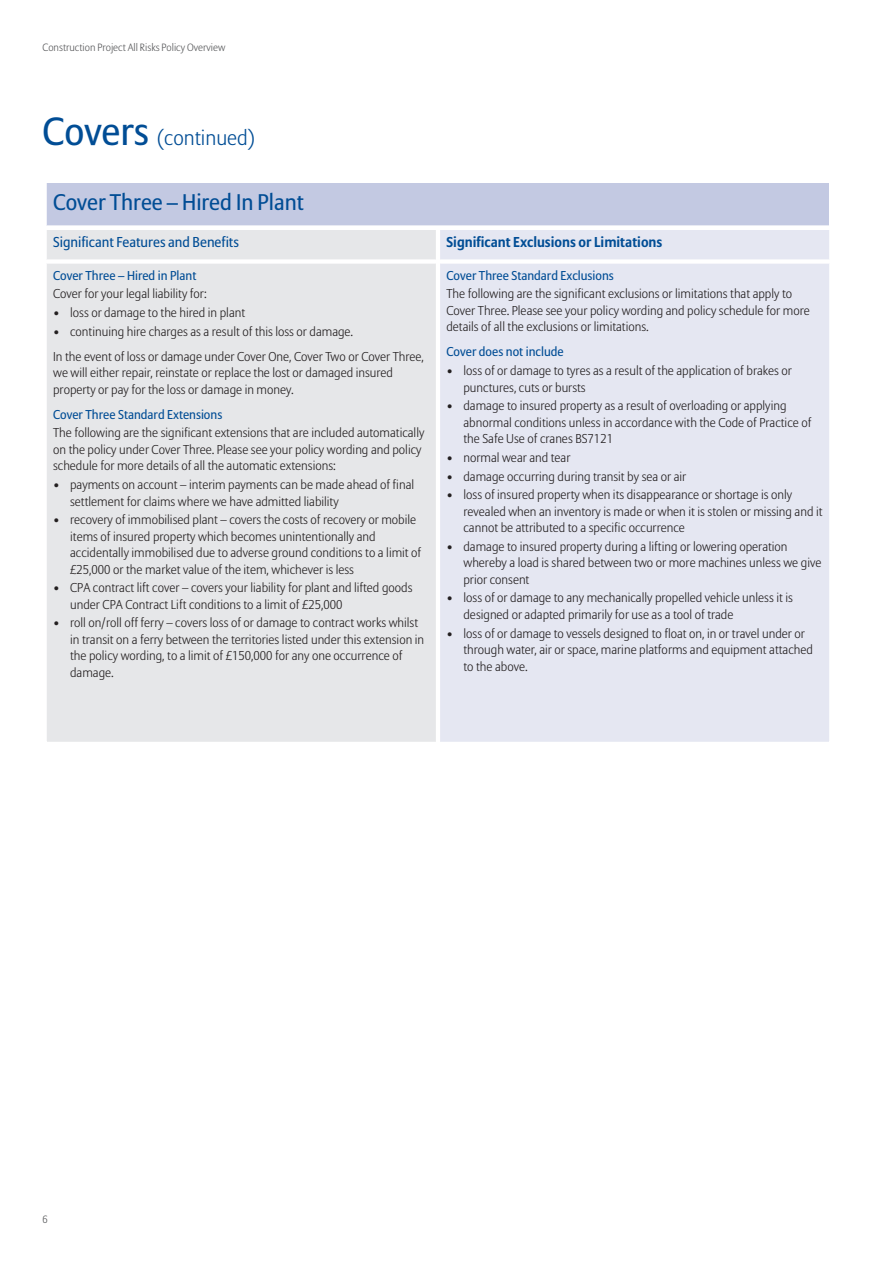
<style>
.page{position:relative;width:893px;height:1263px;background:#fff}
.page>*{position:absolute;margin:0;border:0;box-sizing:border-box;transform-origin:0 0}
.t1{font:22.5px "Allianz Sans";color:#014d95}
.t2{font:300 21px "Allianz Sans";color:#014d95}
.t3{font:700 14.25px "Allianz Sans";color:#014d95}
.t4{font:14.25px "Allianz Sans";color:#014d95}
.t5{font:300 12.75px/16.5px "Allianz Sans";color:#231f20}
.t6{font:12.75px "Allianz Sans";color:#014d95}
.t7{font:300 10.5px "Allianz Sans";color:#57585a}
.s1{font-weight:400;font-size:39px}
</style>
<div class="page">
<svg style="left:46px;top:183px;width:783px;height:559px;background:#e2e4ec"></svg>
<hr style="left:436px;top:230px;width:4px;height:512px;background:#fff">
<div style="left:47px;top:225px;width:782px;height:5px;background:#fff"></div>
<div style="left:47px;top:259px;width:389px;height:5px;background:#fff"></div>
<div style="left:440px;top:259px;width:389px;height:5px;background:#fff"></div>
<p class="t7" style="left:43px;top:43px;width:184px">Construction Project All Risks Policy Overview</p>
<h2 class="t2" style="left:43px;top:129px;width:214px"><span class="s1">Covers</span> (continued)</h2>
<h1 class="t1" style="left:53px;top:189px;width:252px">Cover Three – Hired In Plant</h1>
<p class="t4" style="left:53px;top:233px;width:187px">Significant Features and Benefits</p>
<p class="t3" style="left:446px;top:236px;width:217px">Significant Exclusions or Limitations</p>
<p class="t6" style="left:53px;top:268px;width:145px">Cover Three – Hired in Plant</p>
<p class="t5" style="left:53px;top:287px;width:155px">Cover for your legal liability for:</p>
<p class="t5" style="left:53px;top:305px;width:194px">• loss or damage to the hired in plant</p>
<p class="t5" style="left:53px;top:320px;width:372px;line-height:25px">• continuing hire charges as a result of this loss or damage.<br>In the event of loss or damage under Cover One, Cover Two or Cover Three,</p>
<p class="t5" style="left:53px;top:366px;width:341px">we will either repair, reinstate or replace the lost or damaged insured property or pay for the loss or damage in money.</p>
<p class="t6" style="left:53px;top:407px;width:171px">Cover Three Standard Extensions</p>
<p class="t5" style="left:53px;top:426px;width:373px">The following are the significant extensions that are included automatically on the policy under Cover Three. Please see your policy wording and policy schedule for more details of all the automatic extensions:</p>
<p class="t5" style="left:70px;top:477px;width:345px;text-indent:-17px">• payments on account – interim payments can be made ahead of final settlement for claims where we have admitted liability</p>
<p class="t5" style="left:70px;top:512px;width:353px;text-indent:-17px">• recovery of immobilised plant – covers the costs of recovery or mobile items of insured property which becomes unintentionally and accidentally immobilised due to adverse ground conditions to a limit of £25,000 or the market value of the item, whichever is less</p>
<p class="t5" style="left:70px;top:581px;width:344px;text-indent:-17px">• CPA contract lift cover – covers your liability for plant and lifted goods under CPA Contract Lift conditions to a limit of £25,000</p>
<p class="t5" style="left:70px;top:616px;width:356px;text-indent:-17px">• roll on/roll off ferry – covers loss of or damage to contract works whilst in transit on a ferry between the territories listed under this extension in the policy wording, to a limit of £150,000 for any one occurrence of damage.</p>
<p class="t6" style="left:446px;top:268px;width:169px">Cover Three Standard Exclusions</p>
<p class="t5" style="left:446px;top:287px;width:365px">The following are the significant exclusions or limitations that apply to<br>Cover Three. Please see your policy wording and policy schedule for more details of all the exclusions or limitations.</p>
<p class="t6" style="left:446px;top:344px;width:119px">Cover does not include</p>
<p class="t5" style="left:463px;top:363px;width:330px;text-indent:-17px">• loss of or damage to tyres as a result of the application of brakes or punctures, cuts or bursts</p>
<p class="t5" style="left:463px;top:399px;width:349px;text-indent:-17px">• damage to insured property as a result of overloading or applying abnormal conditions unless in accordance with the Code of Practice of the Safe Use of cranes BS7121</p>
<p class="t5" style="left:446px;top:450px;width:125px">• normal wear and tear</p>
<p class="t5" style="left:446px;top:469px;width:241px">• damage occurring during transit by sea or air</p>
<p class="t5" style="left:463px;top:487px;width:361px;text-indent:-17px">• loss of insured property when its disappearance or shortage is only revealed when an inventory is made or when it is stolen or missing and it cannot be attributed to a specific occurrence</p>
<p class="t5" style="left:463px;top:539px;width:359px;text-indent:-17px">• damage to insured property during a lifting or lowering operation whereby a load is shared between two or more machines unless we give prior consent</p>
<p class="t5" style="left:463px;top:591px;width:331px;text-indent:-17px">• loss of or damage to any mechanically propelled vehicle unless it is designed or adapted primarily for use as a tool of trade</p>
<p class="t5" style="left:463px;top:626px;width:351px;text-indent:-17px">• loss of or damage to vessels designed to float on, in or travel under or through water, air or space, marine platforms and equipment attached to the above.</p>
<p class="t7" style="left:43px;top:1215px;width:7px">6</p>
</div>
